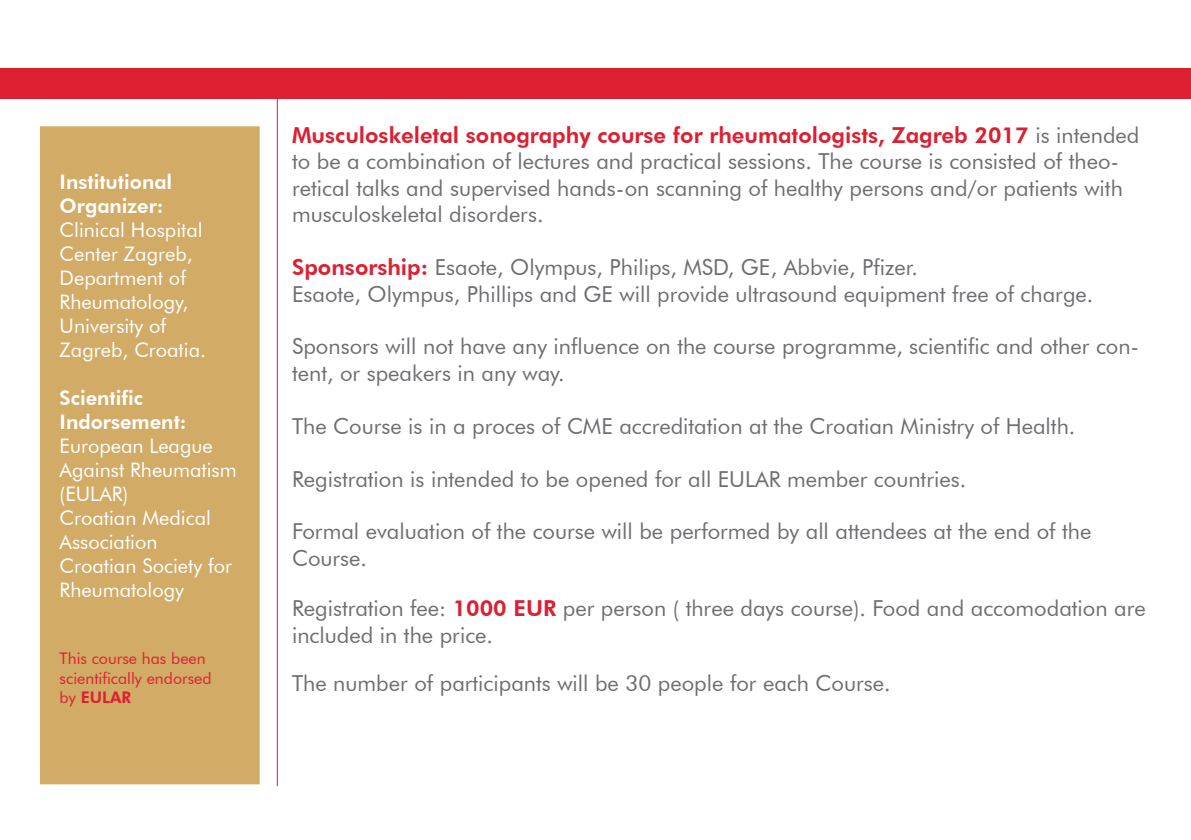
<style>
.page{position:relative;width:1191px;height:840px;background:#fff}
.page>*{position:absolute;margin:0;border:0;box-sizing:border-box;transform-origin:0 0}
.t1{font:22px/26.4px "Futura BT";color:#6d6e71}
.t2{font:20px/24px "Futura BT";color:#fff}
.t3{font:800 20px/24px "Futura BT";color:#fff}
.t4{font:16px/19.2px "Futura BT";color:#dc2031}
.s1{font-weight:800}
.s2{font-weight:800;color:#dc2031}
</style>
<div class="page">
<div style="left:0;top:68px;width:1191px;height:31px;background:#dc2031"></div>
<div style="left:40px;top:126px;width:220px;height:657px;background:#d2ab67;border:2px solid #d2ab67"></div>
<hr style="left:277px;top:73px;width:1px;height:712px;background:#dc2031">
<p class="t3" style="left:60px;top:169px;width:114px">Institutional<br>Organizer:</p>
<p class="t2" style="left:60px;top:217px;width:148px">Clinical Hospital<br>Center Zagreb,<br>Department of<br>Rheumatology,<br>University of<br>Zagreb, Croatia.</p>
<p class="t3" style="left:60px;top:385px;width:128px">Scientific<br>Indorsement:</p>
<p class="t2" style="left:60px;top:433px;width:179px">European League<br>Against Rheumatism (EULAR)<br>Croatian Medical<br>Association<br>Croatian Society for<br>Rheumatology</p>
<p class="t4" style="left:60px;top:648px;width:153px">This course has been scientifically endorsed by <span class="s1">EULAR</span></p>
<p class="t1" style="left:292px;top:122px;width:849px"><span class="s2">Musculoskeletal sonography course for rheumatologists, Zagreb 2017</span> is intended to be a combination of lectures and practical sessions. The course is consisted of theo&shy;retical talks and supervised hands-on scanning of healthy persons and/or patients with musculoskeletal disorders.</p>
<p class="t1" style="left:292px;top:254px;width:802px"><span class="s2">Sponsorship:</span> Esaote, Olympus, Philips, MSD, GE, Abbvie, Pfizer.<br>Esaote, Olympus, Phillips and GE will provide ultrasound equipment free of charge.</p>
<p class="t1" style="left:292px;top:333px;width:848px">Sponsors will not have any influence on the course programme, scientific and other con&shy;tent, or speakers in any way.</p>
<p class="t1" style="left:292px;top:412px;width:785px">The Course is in a proces of CME accreditation at the Croatian Ministry of Health.</p>
<p class="t1" style="left:292px;top:465px;width:675px">Registration is intended to be opened for all EULAR member countries.</p>
<p class="t1" style="left:292px;top:518px;width:801px">Formal evaluation of the course will be performed by all attendees at the end of the<br>Course.</p>
<p class="t1" style="left:292px;top:594px;width:855px">Registration fee: <span class="s2">1000 EUR</span> per person ( three days course). Food and accomodation are included in the price.</p>
<p class="t1" style="left:292px;top:669px;width:600px">The number of participants will be 30 people for each Course.</p>
</div>
